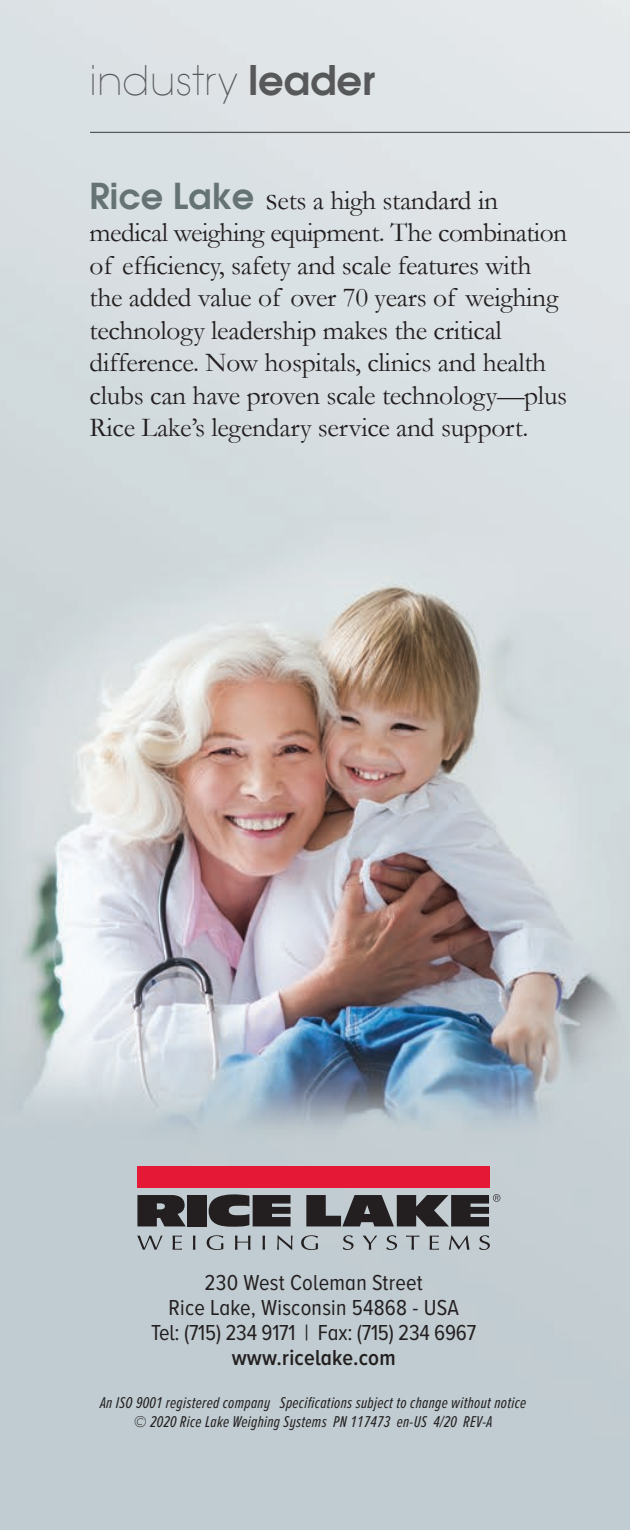
<style>
.page{position:relative;width:630px;height:1530px;background:#fff}
.page>*{position:absolute;margin:0;border:0;box-sizing:border-box;transform-origin:0 0}
.t1{font:200 40px "Avant Garde";color:#57585a}
.t2{font:27.5px/32.5px "Garamond";letter-spacing:-.01em;color:#231f20}
.t3{font:22.5px/25px "Proxima Nova A Cond";letter-spacing:.01em;color:#231f20;text-align:center}
.RLWS_Signature_1{font:italic 16.25px/18.8px "Proxima Nova A Ex Cn";letter-spacing:.02em;color:#231f20;text-align:center}
.s1{font-weight:600}
.s2{font-family:"Avant Garde";font-weight:600;font-size:35px;color:#657374}
.s3{font-size:35px}
</style>
<div class="page">
<img style="left:0;top:0;width:630px;height:1530px">
<hr style="left:90px;top:132px;width:540px;height:1px;background:#57585a">
<img style="left:588px;top:103px;width:42px;height:901px">
<div style="left:137px;top:1166px;width:352px;height:22px;background:#e51836"></div>
<svg style="left:137px;top:1195px;width:49px;height:31px;background:#393839"></svg>
<div style="left:187px;top:1195px;width:20px;height:31px;background:#231f20"></div>
<svg style="left:209px;top:1194px;width:82px;height:33px;background:#484749"></svg>
<svg style="left:137px;top:1236px;width:26px;height:14px"></svg>
<svg style="left:173px;top:1236px;width:9px;height:14px"></svg>
<svg style="left:193px;top:1236px;width:2px;height:14px"></svg>
<svg style="left:207px;top:1235px;width:16px;height:15px"></svg>
<svg style="left:235px;top:1236px;width:16px;height:14px"></svg>
<svg style="left:263px;top:1236px;width:2px;height:14px"></svg>
<svg style="left:277px;top:1235px;width:16px;height:15px"></svg>
<svg style="left:301px;top:1235px;width:17px;height:15px"></svg>
<svg style="left:343px;top:1235px;width:11px;height:15px"></svg>
<svg style="left:363px;top:1236px;width:14px;height:14px"></svg>
<svg style="left:386px;top:1235px;width:11px;height:15px"></svg>
<svg style="left:406px;top:1236px;width:13px;height:14px"></svg>
<svg style="left:430px;top:1236px;width:9px;height:14px"></svg>
<svg style="left:449px;top:1235px;width:20px;height:15px"></svg>
<svg style="left:479px;top:1235px;width:11px;height:15px"></svg>
<svg style="left:306px;top:1194px;width:194px;height:32px;background:#555658"></svg>
<p class="t1" style="left:90px;top:57px;width:287px">industry <span class="s1">leader</span></p>
<p class="t2" style="left:90px;top:183px;width:479px"><span class="s2">Rice Lake</span> <span class="s3">s</span>ets a high standard in medical weighing equipment. The combination of efficiency, safety and scale features with the added value of over 70 years of weighing technology leadership makes the critical difference. Now hospitals, clinics and health clubs can have proven scale technology—plus Rice Lake’s legendary service and support.</p>
<p class="t3" style="left:151px;top:1269px;width:327px">230 West Coleman Street<br>Rice Lake, Wisconsin 54868 - USA<br>Tel: (715) 234 9171 | Fax: (715) 234 6967 <span class="s1">www.ricelake.com</span></p>
<p class="RLWS_Signature_1" style="left:100px;top:1392px;width:428px">An ISO 9001 registered company Specifications subject to change without notice © 2020 Rice Lake Weighing Systems PN 117473 en-US 4/20 REV-A</p>
</div>
